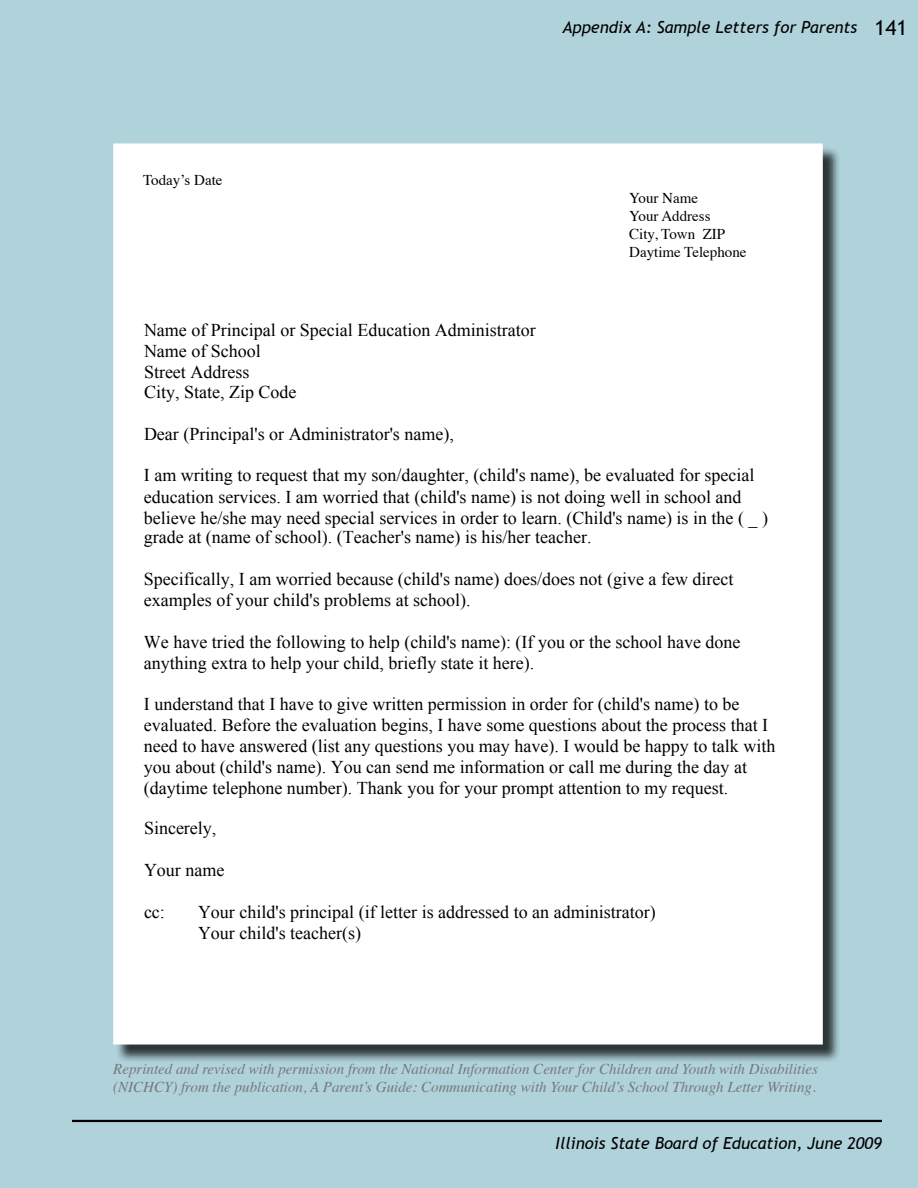
<style>
.page{position:relative;width:918px;height:1188px;background:#b0d2db}
.page>*{position:absolute;margin:0;border:0;box-sizing:border-box;transform-origin:0 0}
.t1{font:18px/21px "Times New Roman";color:#000}
.t2{font:italic 16.5px "Trebuchet MS";color:#000}
.t3{font:italic 15px/18px "Times";color:#77787b}
.t4{font:15px "Times";color:#000}
.s1{font-style:normal;font-size:21px}
</style>
<div class="page">
<hr style="left:72px;top:1120px;width:810px;height:2px;background:#000">
<div style="left:115px;top:146px;width:727px;height:917px;background:#000;opacity:.75"></div>
<div style="left:115px;top:145px;width:706px;height:898px;background:#fff"></div>
<div style="left:113px;top:143px;width:710px;height:902px;border:3px solid #fff"></div>
<p class="t4" style="left:143px;top:166px;width:81px">Today’s Date</p>
<p class="t2" style="left:563px;top:17px;width:346px">Appendix A: Sample Letters for Parents <span class="s1">141</span></p>
<p class="t4" style="left:629px;top:184px;width:70px">Your Name</p>
<p class="t4" style="left:629px;top:202px;width:83px">Your Address</p>
<p class="t4" style="left:629px;top:220px;width:98px">City, Town ZIP</p>
<p class="t4" style="left:629px;top:238px;width:119px">Daytime Telephone</p>
<p class="t1" style="left:144px;top:321px;width:393px;line-height:20.5px">Name of Principal or Special Education Administrator<br>Name of School<br>Street Address<br>City, State, Zip Code</p>
<p class="t1" style="left:144px;top:425px;width:311px">Dear (Principal's or Administrator's name),</p>
<p class="t1" style="left:144px;top:467px;width:626px;line-height:20.5px">I am writing to request that my son/daughter, (child's name), be evaluated for special education services. I am worried that (child's name) is not doing well in school and believe he/she may need special services in order to learn. (Child's name) is in the ( _ ) grade at (name of school). (Teacher's name) is his/her teacher.</p>
<p class="t1" style="left:144px;top:570px;width:591px">Specifically, I am worried because (child's name) does/does not (give a few direct examples of your child's problems at school).</p>
<p class="t1" style="left:144px;top:633px;width:598px">We have tried the following to help (child's name): (If you or the school have done anything extra to help your child, briefly state it here).</p>
<p class="t1" style="left:144px;top:695px;width:633px">I understand that I have to give written permission in order for (child's name) to be evaluated. Before the evaluation begins, I have some questions about the process that I need to have answered (list any questions you may have). I would be happy to talk with you about (child's name). You can send me information or call me during the day at (daytime telephone number). Thank you for your prompt attention to my request.</p>
<p class="t1" style="left:144px;top:819px;width:74px">Sincerely,</p>
<p class="t1" style="left:144px;top:861px;width:82px">Your name</p>
<p class="t1" style="left:144px;top:903px;width:22px">cc:</p>
<p class="t1" style="left:198px;top:903px;width:459px">Your child's principal (if letter is addressed to an administrator)<br>Your child's teacher(s)</p>
<p class="t3" style="left:113px;top:1059px;width:706px">Reprinted and revised with permission from the National Information Center for Children and Youth with Disabilities (NICHCY) from the publication, A Parent’s Guide: Communicating with Your Child’s School Through Letter Writing.</p>
<p class="t2" style="left:556px;top:1133px;width:328px">Illinois State Board of Education, June 2009</p>
</div>
